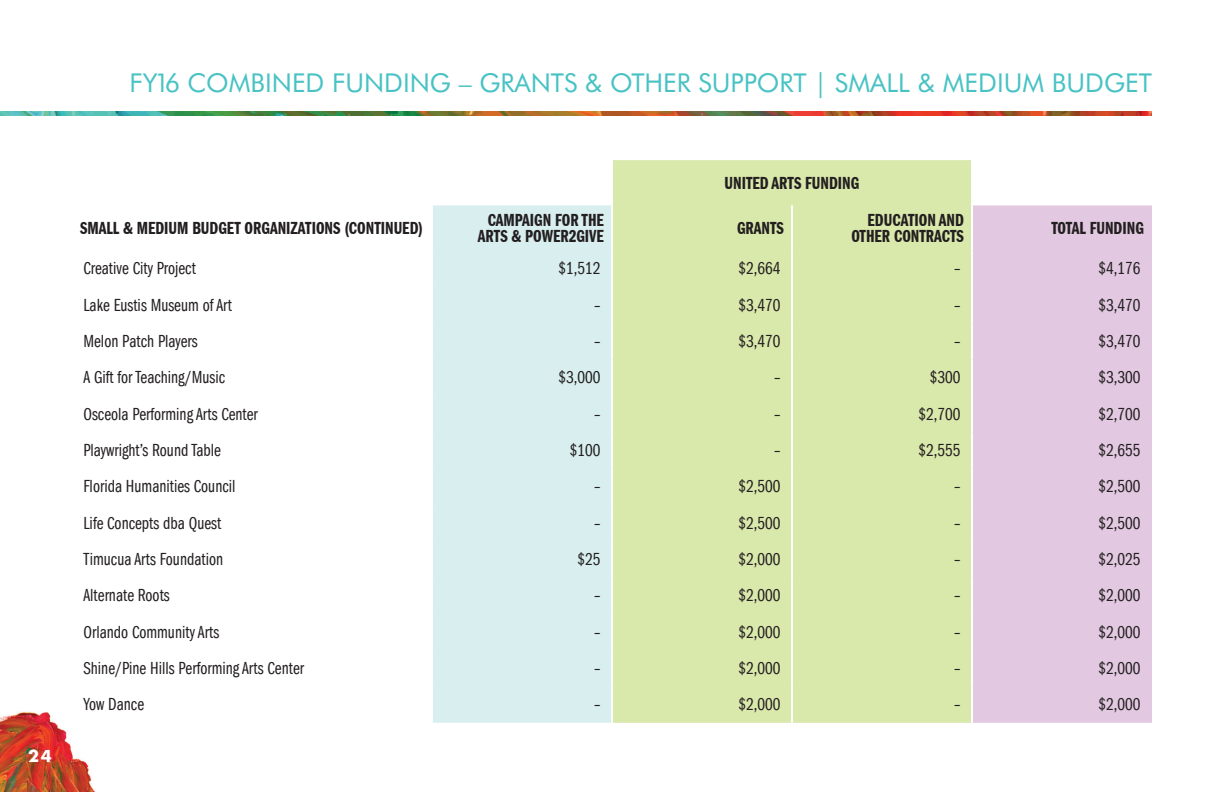
<style>
.page{position:relative;width:1224px;height:792px;background:#fff}
.page>*{position:absolute;margin:0;border:0;box-sizing:border-box;transform-origin:0 0}
.Orange_Header{font:26px "Futura BT";color:#48c2c4}
.Text_page_headers{font:18px "Franklin Gothic Book Cmpr";color:#231f20}
.Text_page_headers-2{font:18px/16px "Franklin Gothic Demi Cmpr";color:#231f20;text-align:center}
.t1{font:700 16px "Futura";color:#fff}
</style>
<div class="page">
<img style="left:0;top:111px;width:1152px;height:4px">
<img style="left:0;top:711px;width:95px;height:81px">
<div style="left:613px;top:160px;width:358px;height:563px;background:#d9e8ab"></div>
<div style="left:433px;top:205px;width:178px;height:518px;background:#d9efef"></div>
<div style="left:973px;top:205px;width:179px;height:518px;background:#e2c9e1"></div>
<hr style="left:791px;top:205px;width:2px;height:46px;background:#fff">
<hr style="left:791px;top:251px;width:2px;height:36px;background:#fff">
<hr style="left:791px;top:287px;width:2px;height:36px;background:#fff">
<hr style="left:791px;top:323px;width:2px;height:37px;background:#fff">
<hr style="left:791px;top:360px;width:2px;height:36px;background:#fff">
<hr style="left:791px;top:396px;width:2px;height:36px;background:#fff">
<hr style="left:791px;top:432px;width:2px;height:37px;background:#fff">
<hr style="left:791px;top:469px;width:2px;height:36px;background:#fff">
<hr style="left:791px;top:505px;width:2px;height:36px;background:#fff">
<hr style="left:791px;top:541px;width:2px;height:37px;background:#fff">
<hr style="left:791px;top:578px;width:2px;height:36px;background:#fff">
<hr style="left:791px;top:614px;width:2px;height:36px;background:#fff">
<hr style="left:791px;top:650px;width:2px;height:36px;background:#fff">
<hr style="left:791px;top:686px;width:2px;height:37px;background:#fff">
<p class="Orange_Header" style="left:130px;top:66px;width:1024px">FY16 COMBINED FUNDING – GRANTS &amp; OTHER SUPPORT | SMALL &amp; MEDIUM BUDGET</p>
<p class="t1" style="left:28px;top:746px;width:25px">24</p>
<p class="Text_page_headers-2" style="left:725px;top:175px;width:136px">UNITED ARTS FUNDING</p>
<p class="Text_page_headers-2" style="left:80px;top:221px;width:345px">SMALL &amp; MEDIUM BUDGET ORGANIZATIONS (CONTINUED)</p>
<p class="Text_page_headers-2" style="left:478px;top:213px;width:128px">CAMPAIGN FOR THE<br>ARTS &amp; POWER2GIVE</p>
<p class="Text_page_headers-2" style="left:737px;top:221px;width:48px">GRANTS</p>
<p class="Text_page_headers-2" style="left:851px;top:213px;width:114px;text-align:right">EDUCATION AND<br>OTHER CONTRACTS</p>
<p class="Text_page_headers-2" style="left:1051px;top:221px;width:94px">TOTAL FUNDING</p>
<p class="Text_page_headers" style="left:84px;top:259px;width:114px">Creative City Project</p>
<p class="Text_page_headers" style="left:558px;top:259px;width:44px">$1,512</p>
<p class="Text_page_headers" style="left:738px;top:259px;width:44px">$2,664</p>
<p class="Text_page_headers" style="left:954px;top:259px;width:8px">–</p>
<p class="Text_page_headers" style="left:1098px;top:259px;width:44px">$4,176</p>
<p class="Text_page_headers" style="left:84px;top:295px;width:150px">Lake Eustis Museum of Art</p>
<p class="Text_page_headers" style="left:594px;top:295px;width:8px">–</p>
<p class="Text_page_headers" style="left:738px;top:295px;width:44px">$3,470</p>
<p class="Text_page_headers" style="left:954px;top:295px;width:8px">–</p>
<p class="Text_page_headers" style="left:1098px;top:295px;width:44px">$3,470</p>
<p class="Text_page_headers" style="left:84px;top:331px;width:116px">Melon Patch Players</p>
<p class="Text_page_headers" style="left:594px;top:331px;width:8px">–</p>
<p class="Text_page_headers" style="left:738px;top:331px;width:44px">$3,470</p>
<p class="Text_page_headers" style="left:954px;top:331px;width:8px">–</p>
<p class="Text_page_headers" style="left:1098px;top:331px;width:44px">$3,470</p>
<p class="Text_page_headers" style="left:84px;top:368px;width:143px">A Gift for Teaching/Music</p>
<p class="Text_page_headers" style="left:558px;top:368px;width:44px">$3,000</p>
<p class="Text_page_headers" style="left:774px;top:368px;width:8px">–</p>
<p class="Text_page_headers" style="left:930px;top:368px;width:32px">$300</p>
<p class="Text_page_headers" style="left:1098px;top:368px;width:44px">$3,300</p>
<p class="Text_page_headers" style="left:84px;top:404px;width:176px">Osceola Performing Arts Center</p>
<p class="Text_page_headers" style="left:594px;top:404px;width:8px">–</p>
<p class="Text_page_headers" style="left:774px;top:404px;width:8px">–</p>
<p class="Text_page_headers" style="left:918px;top:404px;width:44px">$2,700</p>
<p class="Text_page_headers" style="left:1098px;top:404px;width:44px">$2,700</p>
<p class="Text_page_headers" style="left:84px;top:440px;width:139px">Playwright’s Round Table</p>
<p class="Text_page_headers" style="left:570px;top:440px;width:32px">$100</p>
<p class="Text_page_headers" style="left:774px;top:440px;width:8px">–</p>
<p class="Text_page_headers" style="left:918px;top:440px;width:44px">$2,555</p>
<p class="Text_page_headers" style="left:1098px;top:440px;width:44px">$2,655</p>
<p class="Text_page_headers" style="left:84px;top:477px;width:154px">Florida Humanities Council</p>
<p class="Text_page_headers" style="left:594px;top:477px;width:8px">–</p>
<p class="Text_page_headers" style="left:738px;top:477px;width:44px">$2,500</p>
<p class="Text_page_headers" style="left:954px;top:477px;width:8px">–</p>
<p class="Text_page_headers" style="left:1098px;top:477px;width:44px">$2,500</p>
<p class="Text_page_headers" style="left:84px;top:513px;width:139px">Life Concepts dba Quest</p>
<p class="Text_page_headers" style="left:594px;top:513px;width:8px">–</p>
<p class="Text_page_headers" style="left:738px;top:513px;width:44px">$2,500</p>
<p class="Text_page_headers" style="left:954px;top:513px;width:8px">–</p>
<p class="Text_page_headers" style="left:1098px;top:513px;width:44px">$2,500</p>
<p class="Text_page_headers" style="left:84px;top:549px;width:141px">Timucua Arts Foundation</p>
<p class="Text_page_headers" style="left:577px;top:549px;width:25px">$25</p>
<p class="Text_page_headers" style="left:738px;top:549px;width:44px">$2,000</p>
<p class="Text_page_headers" style="left:954px;top:549px;width:8px">–</p>
<p class="Text_page_headers" style="left:1098px;top:549px;width:44px">$2,025</p>
<p class="Text_page_headers" style="left:84px;top:585px;width:88px">Alternate Roots</p>
<p class="Text_page_headers" style="left:594px;top:585px;width:8px">–</p>
<p class="Text_page_headers" style="left:738px;top:585px;width:44px">$2,000</p>
<p class="Text_page_headers" style="left:954px;top:585px;width:8px">–</p>
<p class="Text_page_headers" style="left:1098px;top:585px;width:44px">$2,000</p>
<p class="Text_page_headers" style="left:84px;top:622px;width:137px">Orlando Community Arts</p>
<p class="Text_page_headers" style="left:594px;top:622px;width:8px">–</p>
<p class="Text_page_headers" style="left:738px;top:622px;width:44px">$2,000</p>
<p class="Text_page_headers" style="left:954px;top:622px;width:8px">–</p>
<p class="Text_page_headers" style="left:1098px;top:622px;width:44px">$2,000</p>
<p class="Text_page_headers" style="left:84px;top:658px;width:222px">Shine/Pine Hills Performing Arts Center</p>
<p class="Text_page_headers" style="left:594px;top:658px;width:8px">–</p>
<p class="Text_page_headers" style="left:738px;top:658px;width:44px">$2,000</p>
<p class="Text_page_headers" style="left:954px;top:658px;width:8px">–</p>
<p class="Text_page_headers" style="left:1098px;top:658px;width:44px">$2,000</p>
<p class="Text_page_headers" style="left:84px;top:694px;width:62px">Yow Dance</p>
<p class="Text_page_headers" style="left:594px;top:694px;width:8px">–</p>
<p class="Text_page_headers" style="left:738px;top:694px;width:44px">$2,000</p>
<p class="Text_page_headers" style="left:954px;top:694px;width:8px">–</p>
<p class="Text_page_headers" style="left:1098px;top:694px;width:44px">$2,000</p>
</div>
